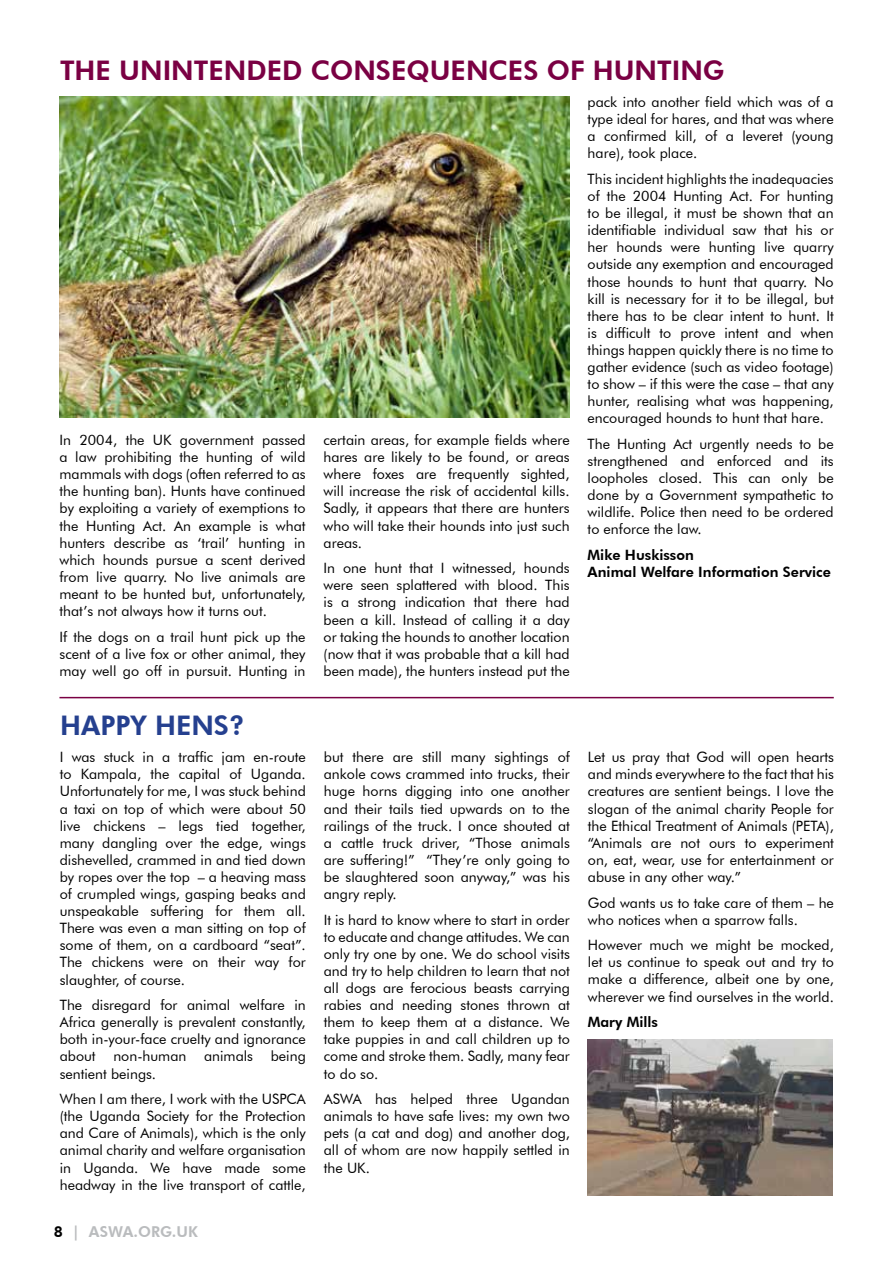
<style>
.page{position:relative;width:893px;height:1263px;background:#fff}
.page>*{position:absolute;margin:0;border:0;box-sizing:border-box;transform-origin:0 0}
.t1{font:800 27px "Futura BT";color:#7a0043}
.t2{font:800 27px "Futura BT";color:#25408f}
.t3{font:800 15px "Futura BT";color:#babcbe}
.t4{font:14.25px/17.1px "Futura BT";color:#000;text-align:justify}
.t5{font:800 14.25px/17.1px "Futura BT";color:#000}
.s1{color:#000}
</style>
<div class="page">
<hr style="left:59px;top:697px;width:775px;height:1px;background:#7a0043">
<img style="left:60px;top:96px;width:510px;height:321px">
<img style="left:587px;top:1039px;width:245px;height:157px">
<h1 class="t1" style="left:60px;top:54px;width:666px">THE UNINTENDED CONSEQUENCES OF HUNTING</h1>
<p class="t4" style="left:60px;top:431px;width:248px">In 2004, the UK government passed a law prohibiting the hunting of wild mammals with dogs (often referred to as the hunting ban). Hunts have continued by exploiting a variety of exemptions to the Hunting Act. An example is what hunters describe as ‘trail’ hunting in which hounds pursue a scent derived from live quarry. No live animals are meant to be hunted but, unfortunately, that’s not always how it turns out.</p>
<p class="t4" style="left:60px;top:628px;width:248px">If the dogs on a trail hunt pick up the scent of a live fox or other animal, they may well go off in pursuit. Hunting in</p>
<h1 class="t2" style="left:60px;top:709px;width:186px">HAPPY HENS?</h1>
<p class="t4" style="left:60px;top:748px;width:248px">I was stuck in a traffic jam en-route to Kampala, the capital of Uganda.<br>Unfortunately for me, I was stuck behind a taxi on top of which were about 50 live chickens – legs tied together, many dangling over the edge, wings dishevelled, crammed in and tied down by ropes over the top – a heaving mass of crumpled wings, gasping beaks and unspeakable suffering for them all.<br>There was even a man sitting on top of some of them, on a cardboard “seat”.<br>The chickens were on their way for slaughter, of course.</p>
<p class="t4" style="left:60px;top:996px;width:248px">The disregard for animal welfare in Africa generally is prevalent constantly, both in-your-face cruelty and ignorance about non-human animals being sentient beings.</p>
<p class="t4" style="left:60px;top:1090px;width:248px">When I am there, I work with the USPCA (the Uganda Society for the Protection and Care of Animals), which is the only animal charity and welfare organisation in Uganda. We have made some headway in the live transport of cattle,</p>
<p class="t3" style="left:54px;top:1222px;width:145px"><span class="s1">8</span> | ASWA.ORG.UK</p>
<p class="t4" style="left:324px;top:431px;width:248px">certain areas, for example fields where hares are likely to be found, or areas where foxes are frequently sighted, will increase the risk of accidental kills.<br>Sadly, it appears that there are hunters who will take their hounds into just such areas.</p>
<p class="t4" style="left:324px;top:559px;width:248px">In one hunt that I witnessed, hounds were seen splattered with blood. This is a strong indication that there had been a kill. Instead of calling it a day or taking the hounds to another location (now that it was probable that a kill had been made), the hunters instead put the</p>
<p class="t4" style="left:324px;top:748px;width:248px">but there are still many sightings of ankole cows crammed into trucks, their huge horns digging into one another and their tails tied upwards on to the railings of the truck. I once shouted at a cattle truck driver, “Those animals are suffering!” “They’re only going to be slaughtered soon anyway,” was his angry reply.</p>
<p class="t4" style="left:324px;top:911px;width:248px">It is hard to know where to start in order to educate and change attitudes. We can only try one by one. We do school visits and try to help children to learn that not all dogs are ferocious beasts carrying rabies and needing stones thrown at them to keep them at a distance. We take puppies in and call children up to come and stroke them. Sadly, many fear to do so.</p>
<p class="t4" style="left:324px;top:1090px;width:248px">ASWA has helped three Ugandan animals to have safe lives: my own two pets (a cat and dog) and another dog, all of whom are now happily settled in the UK.</p>
<p class="t4" style="left:588px;top:93px;width:248px">pack into another field which was of a type ideal for hares, and that was where a confirmed kill, of a leveret (young hare), took place.</p>
<p class="t4" style="left:588px;top:170px;width:248px">This incident highlights the inadequacies of the 2004 Hunting Act. For hunting to be illegal, it must be shown that an identifiable individual saw that his or her hounds were hunting live quarry outside any exemption and encouraged those hounds to hunt that quarry. No kill is necessary for it to be illegal, but there has to be clear intent to hunt. It is difficult to prove intent and when things happen quickly there is no time to gather evidence (such as video footage) to show – if this were the case – that any hunter, realising what was happening, encouraged hounds to hunt that hare.</p>
<p class="t4" style="left:588px;top:435px;width:248px">The Hunting Act urgently needs to be strengthened and enforced and its loopholes closed. This can only be done by a Government sympathetic to wildlife. Police then need to be ordered to enforce the law.</p>
<p class="t5" style="left:588px;top:546px;width:245px">Mike Huskisson<br>Animal Welfare Information Service</p>
<p class="t4" style="left:588px;top:748px;width:248px">Let us pray that God will open hearts and minds everywhere to the fact that his creatures are sentient beings. I love the slogan of the animal charity People for the Ethical Treatment of Animals (PETA), “Animals are not ours to experiment on, eat, wear, use for entertainment or abuse in any other way.”</p>
<p class="t4" style="left:588px;top:894px;width:248px">God wants us to take care of them – he who notices when a sparrow falls.</p>
<p class="t4" style="left:588px;top:936px;width:248px">However much we might be mocked, let us continue to speak out and try to make a difference, albeit one by one, wherever we find ourselves in the world.</p>
<p class="t5" style="left:588px;top:1013px;width:72px">Mary Mills</p>
</div>
